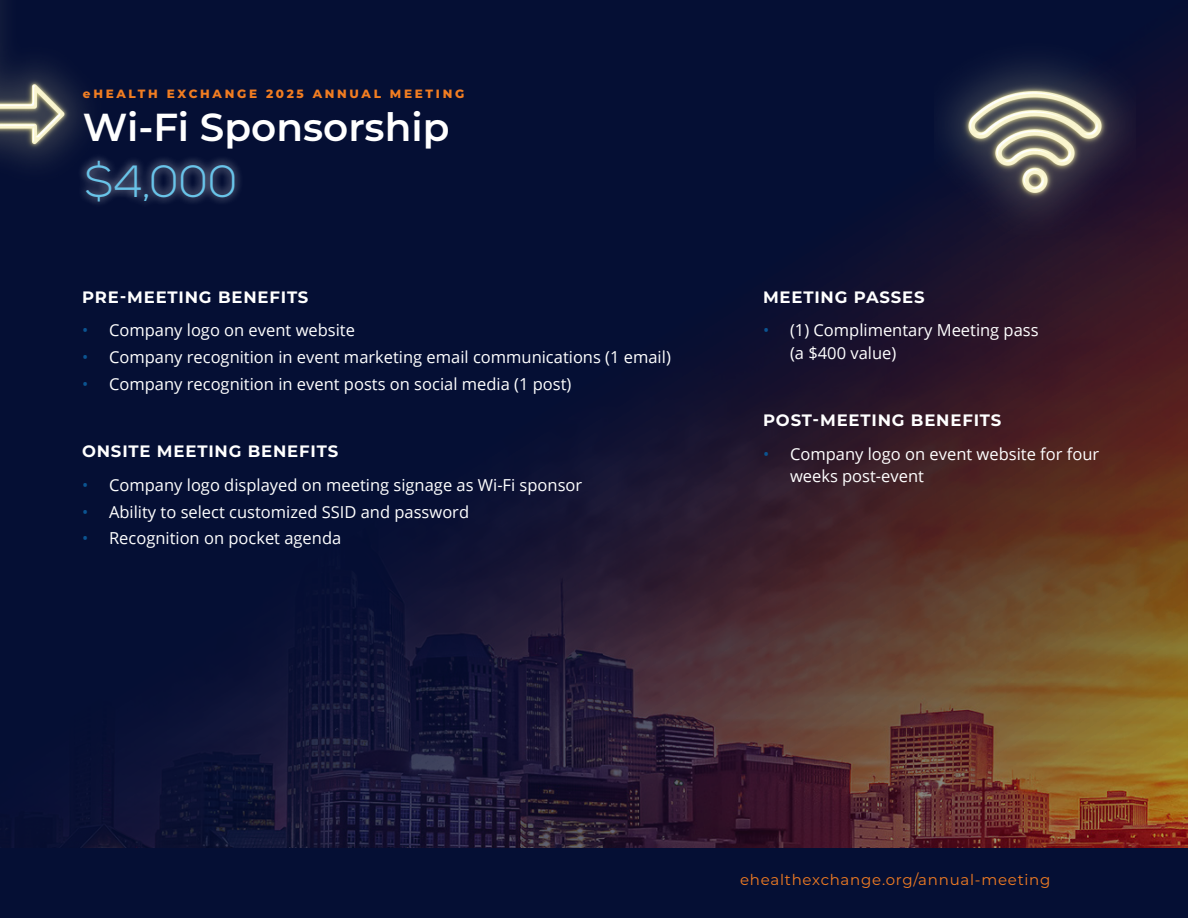
<style>
.page{position:relative;width:1188px;height:918px;background:#fff}
.page>*{position:absolute;margin:0;border:0;box-sizing:border-box;transform-origin:0 0}
.t1{font:300 45px "Nexa";color:#69c4e9}
.t2{font:600 39px "Montserrat";color:#fff}
.t3{font:16.5px/22.5px "Open Sans";color:#fff}
.t4{font:700 16.5px "Montserrat";letter-spacing:.05em;color:#fff}
.t5{font:15px "Montserrat";letter-spacing:.05em;color:#f27c22}
.t6{font:800 12px "Montserrat";letter-spacing:.225em;color:#f27d21}
.s1{color:#0b5491}
</style>
<div class="page">
<img style="left:0;top:0;width:1188px;height:848px">
<div style="left:0;top:848px;width:1188px;height:70px;background:#050f34"></div>
<img style="left:0;top:0;width:231px;height:226px">
<img style="left:934px;top:39px;width:201px;height:205px">
<div style="left:78px;top:152px;width:166px;height:58px;background:#fff;opacity:.77"></div>
<p class="t6" style="left:83px;top:85px;width:383px">eHEALTH EXCHANGE 2025 ANNUAL MEETING</p>
<p class="t2" style="left:83px;top:100px;width:368px">Wi-Fi Sponsorship</p>
<p class="t1" style="left:85px;top:155px;width:154px">$4,000</p>
<p class="t4" style="left:82px;top:285px;width:228px">PRE-MEETING BENEFITS</p>
<p class="t3" style="left:82px;top:318px;width:274px"><span class="s1">•</span> Company logo on event website</p>
<p class="t3" style="left:82px;top:345px;width:590px"><span class="s1">•</span> Company recognition in event marketing email communications (1 email)</p>
<p class="t3" style="left:82px;top:372px;width:491px"><span class="s1">•</span> Company recognition in event posts on social media (1 post)</p>
<p class="t4" style="left:82px;top:440px;width:258px">ONSITE MEETING BENEFITS</p>
<p class="t3" style="left:82px;top:473px;width:502px"><span class="s1">•</span> Company logo displayed on meeting signage as Wi-Fi sponsor</p>
<p class="t3" style="left:82px;top:500px;width:389px"><span class="s1">•</span> Ability to select customized SSID and password</p>
<p class="t3" style="left:82px;top:527px;width:261px"><span class="s1">•</span> Recognition on pocket agenda</p>
<p class="t4" style="left:763px;top:285px;width:163px">MEETING PASSES</p>
<p class="t3" style="left:790px;top:318px;width:250px;text-indent:-27px"><span class="s1">•</span> (1) Complimentary Meeting pass (a $400 value)</p>
<p class="t4" style="left:763px;top:408px;width:240px">POST-MEETING BENEFITS</p>
<p class="t3" style="left:790px;top:442px;width:311px;text-indent:-27px"><span class="s1">•</span> Company logo on event website for four weeks post-event</p>
<p class="t5" style="left:740px;top:869px;width:312px">ehealthexchange.org/annual-meeting</p>
</div>
